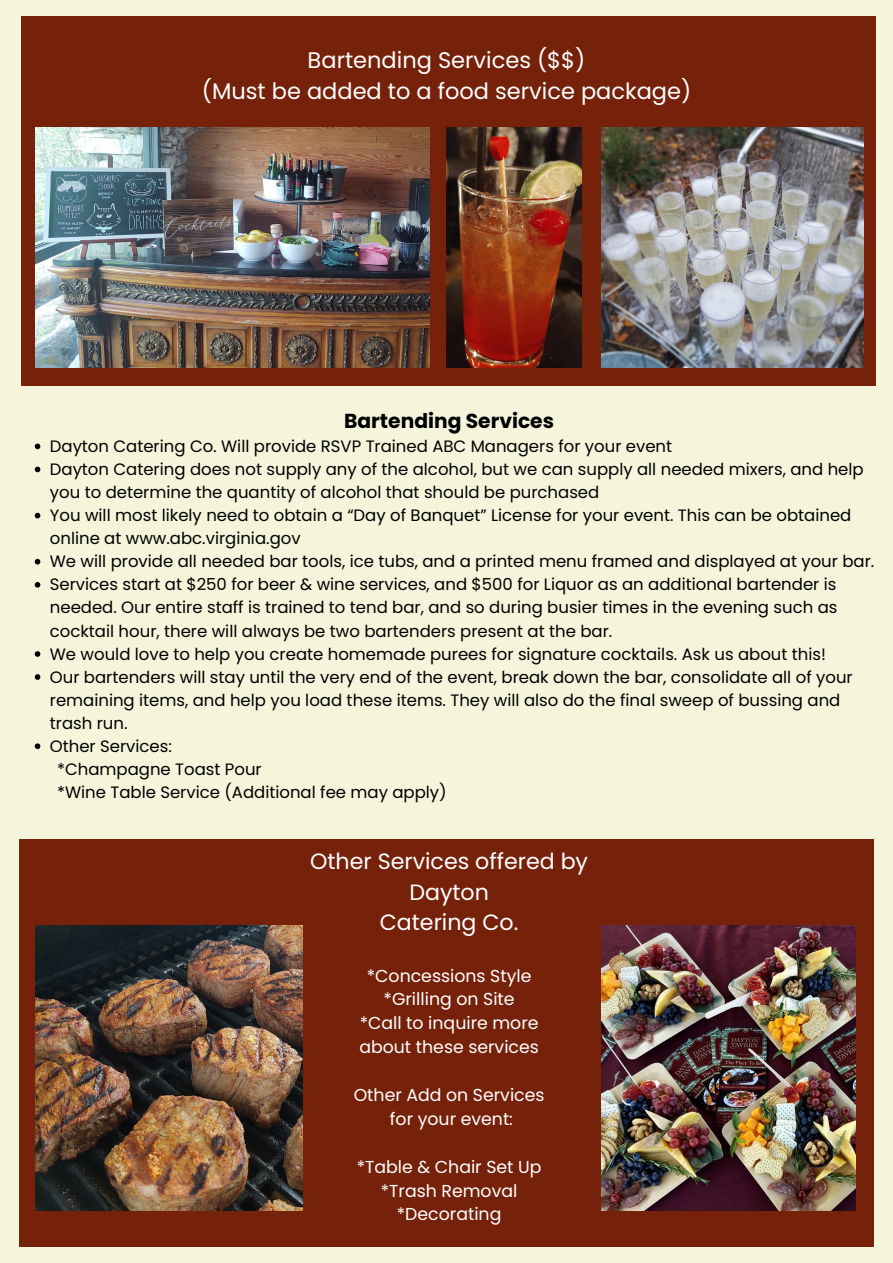
<style>
.page{position:relative;width:893px;height:1263px;background:#f5f5dc}
.page>*{position:absolute;margin:0;border:0;box-sizing:border-box;transform-origin:0 0}
.t1{font:22.5px "Poppins";color:#fff}
.t2{font:22.12px/30.6px "Poppins";color:#fff;text-align:center}
.t3{font:700 20.25px "Poppins";color:#000}
.t4{font:17.33px "Poppins";color:#fff}
.t5{font:16.5px/23.1px "Poppins";color:#000}
</style>
<div class="page">
<div style="left:22px;top:16px;width:854px;height:370px;background:#76220b"></div>
<img style="left:602px;top:127px;width:261px;height:240px">
<img style="left:35px;top:127px;width:394px;height:240px">
<img style="left:446px;top:127px;width:135px;height:240px">
<div style="left:19px;top:839px;width:855px;height:407px;background:#76220b"></div>
<img style="left:35px;top:925px;width:267px;height:285px">
<svg style="left:35px;top:444px;width:5px;height:5px"></svg>
<svg style="left:35px;top:467px;width:5px;height:5px"></svg>
<svg style="left:35px;top:513px;width:5px;height:5px"></svg>
<svg style="left:35px;top:559px;width:5px;height:5px"></svg>
<svg style="left:35px;top:582px;width:5px;height:6px"></svg>
<svg style="left:35px;top:651px;width:5px;height:6px"></svg>
<svg style="left:35px;top:674px;width:5px;height:6px"></svg>
<svg style="left:35px;top:743px;width:5px;height:6px"></svg>
<img style="left:602px;top:925px;width:253px;height:285px">
<h2 class="t1" style="left:308px;top:44px;width:279px">Bartending Services ($$)</h2>
<p class="t1" style="left:202px;top:75px;width:491px">(Must be added to a food service package)</p>
<p class="t3" style="left:344px;top:407px;width:211px">Bartending Services</p>
<h1 class="t5" style="left:50px;top:435px;width:624px">Dayton Catering Co. Will provide RSVP Trained ABC Managers for your event</h1>
<p class="t5" style="left:50px;top:458px;width:815px">Dayton Catering does not supply any of the alcohol, but we can supply all needed mixers, and help you to determine the quantity of alcohol that should be purchased</p>
<p class="t5" style="left:50px;top:504px;width:803px">You will most likely need to obtain a “Day of Banquet” License for your event. This can be obtained online at www.abc.virginia.gov</p>
<p class="t5" style="left:50px;top:550px;width:826px">We will provide all needed bar tools, ice tubs, and a printed menu framed and displayed at your bar.</p>
<p class="t5" style="left:50px;top:573px;width:789px;text-align:justify">Services start at $250 for beer &amp; wine services, and $500 for Liquor as an additional bartender is needed. Our entire staff is trained to tend bar, and so during busier times in the evening such as cocktail hour, there will always be two bartenders present at the bar.</p>
<p class="t5" style="left:50px;top:642px;width:777px">We would love to help you create homemade purees for signature cocktails. Ask us about this!</p>
<p class="t5" style="left:50px;top:665px;width:804px">Our bartenders will stay until the very end of the event, break down the bar, consolidate all of your remaining items, and help you load these items. They will also do the final sweep of bussing and trash run.</p>
<p class="t5" style="left:50px;top:734px;width:124px">Other Services:</p>
<p class="t5" style="left:57px;top:758px;width:206px">*Champagne Toast Pour</p>
<p class="t5" style="left:57px;top:781px;width:391px">*Wine Table Service (Additional fee may apply)</p>
<p class="t2" style="left:310px;top:846px;width:279px">Other Services offered by<br>Dayton<br>Catering Co.</p>
<p class="t4" style="left:367px;top:963px;width:166px">*Concessions Style</p>
<p class="t4" style="left:384px;top:987px;width:132px">*Grilling on Site</p>
<p class="t4" style="left:360px;top:1011px;width:180px">*Call to inquire more</p>
<p class="t4" style="left:359px;top:1035px;width:181px">about these services</p>
<p class="t4" style="left:354px;top:1083px;width:192px">Other Add on Services</p>
<p class="t4" style="left:390px;top:1107px;width:125px">for your event:</p>
<p class="t4" style="left:357px;top:1154px;width:186px">*Table &amp; Chair Set Up</p>
<p class="t4" style="left:381px;top:1178px;width:138px">*Trash Removal</p>
<p class="t4" style="left:397px;top:1202px;width:106px">*Decorating</p>
</div>
